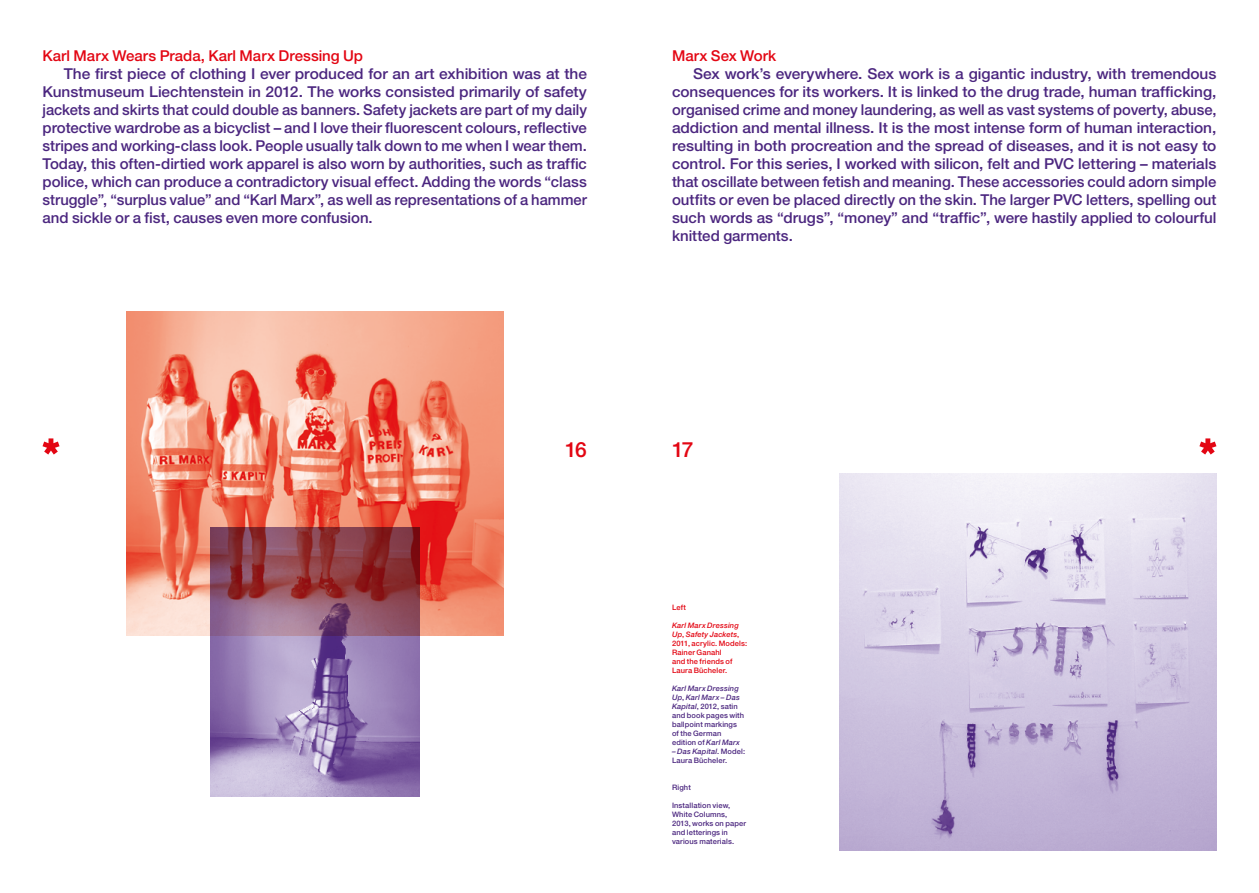
<style>
.page{position:relative;width:1259px;height:893px;background:#fff}
.page>*{position:absolute;margin:0;border:0;box-sizing:border-box;transform-origin:0 0}
.t1{font:500 21px "Helvetica Neue LT Std";color:#e30613}
.Red_Body{font:500 15px/18px "Helvetica Neue LT Std";letter-spacing:-.005em;color:#4b267f;text-align:justify}
.Red_Body-2{font:500 15px "Helvetica Neue LT Std";color:#e30613}
.Red_Body-3{font:500 7.5px/9px "Helvetica Neue LT Std";letter-spacing:.015em;color:#4b267f}
.Red_Body-4{font:500 7.5px/9px "Helvetica Neue LT Std";letter-spacing:.015em;color:#e30613}
.s1{font-style:italic}
</style>
<div class="page">
<img style="left:126px;top:312px;width:377px;height:323px">
<img style="left:839px;top:473px;width:377px;height:377px">
<img style="left:210px;top:527px;width:209px;height:270px">
<svg style="left:43px;top:438px;width:17px;height:17px"></svg>
<svg style="left:1199px;top:438px;width:17px;height:17px"></svg>
<p class="Red_Body-2" style="left:43px;top:46px;width:322px">Karl Marx Wears Prada, Karl Marx Dressing Up</p>
<p class="Red_Body" style="left:43px;top:64px;width:546px;text-indent:21px">The first piece of clothing I ever produced for an art exhibition was at the Kunstmuseum Liechtenstein in 2012. The works consisted primarily of safety jackets and skirts that could double as banners. Safety jackets are part of my daily protective wardrobe as a bicyclist – and I love their fluorescent colours, reflective stripes and working-class look. People usually talk down to me when I wear them.<br>Today, this often-dirtied work apparel is also worn by authorities, such as traffic police, which can produce a contradictory visual effect. Adding the words “class struggle”, “surplus value” and “Karl Marx”, as well as representations of a hammer and sickle or a fist, causes even more confusion.</p>
<p class="Red_Body-2" style="left:672px;top:46px;width:106px">Marx Sex Work</p>
<p class="Red_Body" style="left:672px;top:64px;width:546px;text-indent:21px">Sex work’s everywhere. Sex work is a gigantic industry, with tremendous consequences for its workers. It is linked to the drug trade, human trafficking, organised crime and money laundering, as well as vast systems of poverty, abuse, addiction and mental illness. It is the most intense form of human interaction, resulting in both procreation and the spread of diseases, and it is not easy to control. For this series, I worked with silicon, felt and PVC lettering – materials that oscillate between fetish and meaning. These accessories could adorn simple outfits or even be placed directly on the skin. The larger PVC letters, spelling out such words as “drugs”, “money” and “traffic”, were hastily applied to colourful knitted garments.</p>
<h1 class="t1" style="left:565px;top:437px;width:23px">16</h1>
<h1 class="t1" style="left:672px;top:437px;width:23px">17</h1>
<p class="Red_Body-4" style="left:672px;top:602px;width:15px">Left</p>
<p class="Red_Body-4" style="left:672px;top:620px;width:77px"><span class="s1">Karl Marx Dressing<br>Up</span>, <span class="s1">Safety Jackets</span>,<br>2011, acrylic. Models:<br>Rainer Ganahl<br>and the friends of<br>Laura Bücheler.</p>
<p class="Red_Body-3" style="left:672px;top:683px;width:74px"><span class="s1">Karl Marx Dressing<br>Up</span>, <span class="s1">Karl Marx – Das<br>Kapital</span>, 2012, satin and book pages with ballpoint markings of the German edition of <span class="s1">Karl Marx</span></p>
<p class="Red_Body-3" style="left:672px;top:746px;width:75px"><span class="s1">– Das Kapital</span>. Model:<br>Laura Bücheler.</p>
<p class="Red_Body-3" style="left:672px;top:782px;width:20px">Right</p>
<p class="Red_Body-3" style="left:672px;top:800px;width:75px">Installation view,<br>White Columns,<br>2013, works on paper and letterings in various materials.</p>
</div>
